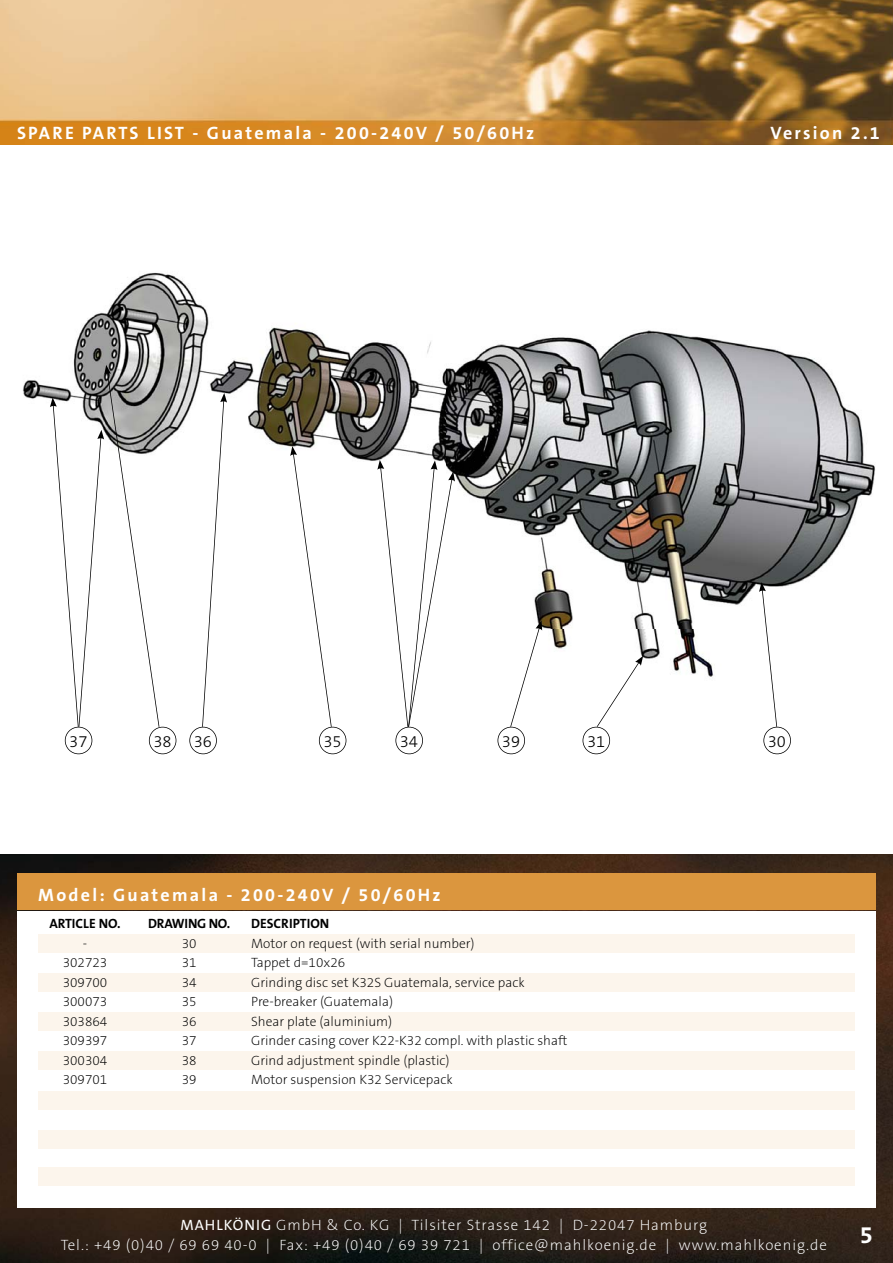
<style>
.page{position:relative;width:893px;height:1263px;background:#fff}
.page>*{position:absolute;margin:0;border:0;box-sizing:border-box;transform-origin:0 0}
.t1{font:700 24px "The Sans B7";color:#fff}
.t2{font:700 18px "The Sans B7";letter-spacing:.125em;color:#fff}
.t3{font:300 16.5px "The Sans B3";color:#000}
.t4{font:200 15px/19.5px "The Sans B2";letter-spacing:.06em;color:#fff;text-align:center}
.t5{font:200 13.5px/19.5px "The Sans B2";color:#000;text-align:center}
.t6{font:700 13.5px "The Sans B7";color:#000}
.t7{font:700 13.5px "The Sans B7";letter-spacing:-.02em;color:#000}
.s1{font-family:"The Sans B5 Plain";font-weight:400}
</style>
<div class="page">
<img style="left:0;top:0;width:893px;height:145px">
<img style="left:0;top:854px;width:893px;height:409px">
<div style="left:17px;top:911px;width:859px;height:297px;background:#fff"></div>
<div style="left:38px;top:934px;width:817px;height:18px;background:#fcf5ec"></div>
<div style="left:38px;top:973px;width:817px;height:18px;background:#fcf5ec"></div>
<div style="left:38px;top:1013px;width:817px;height:18px;background:#fcf5ec"></div>
<div style="left:38px;top:1052px;width:817px;height:18px;background:#fcf5ec"></div>
<div style="left:38px;top:1091px;width:817px;height:18px;background:#fcf5ec"></div>
<div style="left:38px;top:1130px;width:817px;height:18px;background:#fcf5ec"></div>
<div style="left:38px;top:1167px;width:817px;height:18px;background:#fcf5ec"></div>
<div style="left:17px;top:873px;width:859px;height:37px;background:#db963e"></div>
<img style="left:23px;top:272px;width:852px;height:405px">
<svg style="left:583px;top:656px;width:60px;height:98px"></svg>
<svg style="left:759px;top:582px;width:32px;height:172px"></svg>
<svg style="left:290px;top:446px;width:56px;height:308px"></svg>
<svg style="left:189px;top:393px;width:38px;height:361px"></svg>
<svg style="left:497px;top:620px;width:45px;height:134px"></svg>
<svg style="left:50px;top:365px;width:126px;height:389px"></svg>
<svg style="left:377px;top:460px;width:78px;height:294px"></svg>
<h2 class="t2" style="left:17px;top:124px;width:519px">SPARE PARTS LIST - Guatemala - 200-240V / 50/60Hz</h2>
<h2 class="t2" style="left:770px;top:124px;width:111px">Version 2.1</h2>
<p class="t3" style="left:69px;top:733px;width:20px">37</p>
<p class="t3" style="left:153px;top:733px;width:20px">38</p>
<p class="t3" style="left:194px;top:733px;width:20px">36</p>
<p class="t3" style="left:323px;top:733px;width:20px">35</p>
<p class="t3" style="left:400px;top:733px;width:20px">34</p>
<p class="t3" style="left:502px;top:733px;width:20px">39</p>
<p class="t3" style="left:587px;top:733px;width:20px">31</p>
<p class="t3" style="left:768px;top:733px;width:20px">30</p>
<h2 class="t2" style="left:38px;top:886px;width:404px">Model: Guatemala - 200-240V / 50/60Hz</h2>
<p class="t5" style="left:251px;top:934px;width:318px;text-align:left">Motor on request (with serial number)<br>Tappet d=10x26<br>Grinding disc set K32S Guatemala, service pack Pre-breaker (Guatemala)<br>Shear plate (aluminium)<br>Grinder casing cover K22-K32 compl. with plastic shaft Grind adjustment spindle (plastic)<br>Motor suspension K32 Servicepack</p>
<p class="t6" style="left:49px;top:917px;width:73px">ARTICLE NO.</p>
<p class="t7" style="left:148px;top:917px;width:83px">DRAWING NO.</p>
<p class="t6" style="left:251px;top:917px;width:80px">DESCRIPTION</p>
<p class="t5" style="left:63px;top:934px;width:46px">-<br>302723<br>309700<br>300073<br>303864<br>309397<br>300304<br>309701</p>
<p class="t5" style="left:182px;top:934px;width:16px;text-align:justify">30<br>31<br>34<br>35<br>36<br>37<br>38<br>39</p>
<p class="t4" style="left:61px;top:1216px;width:768px"><span class="s1">MAHLKÖNIG</span> GmbH &amp; Co. KG | Tilsiter Strasse 142 | D-22047 Hamburg<br>Tel.: +49 (0)40 / 69 69 40-0 | Fax: +49 (0)40 / 69 39 721 | office@mahlkoenig.de | www.mahlkoenig.de</p>
<h1 class="t1" style="left:860px;top:1223px;width:15px">5</h1>
</div>
